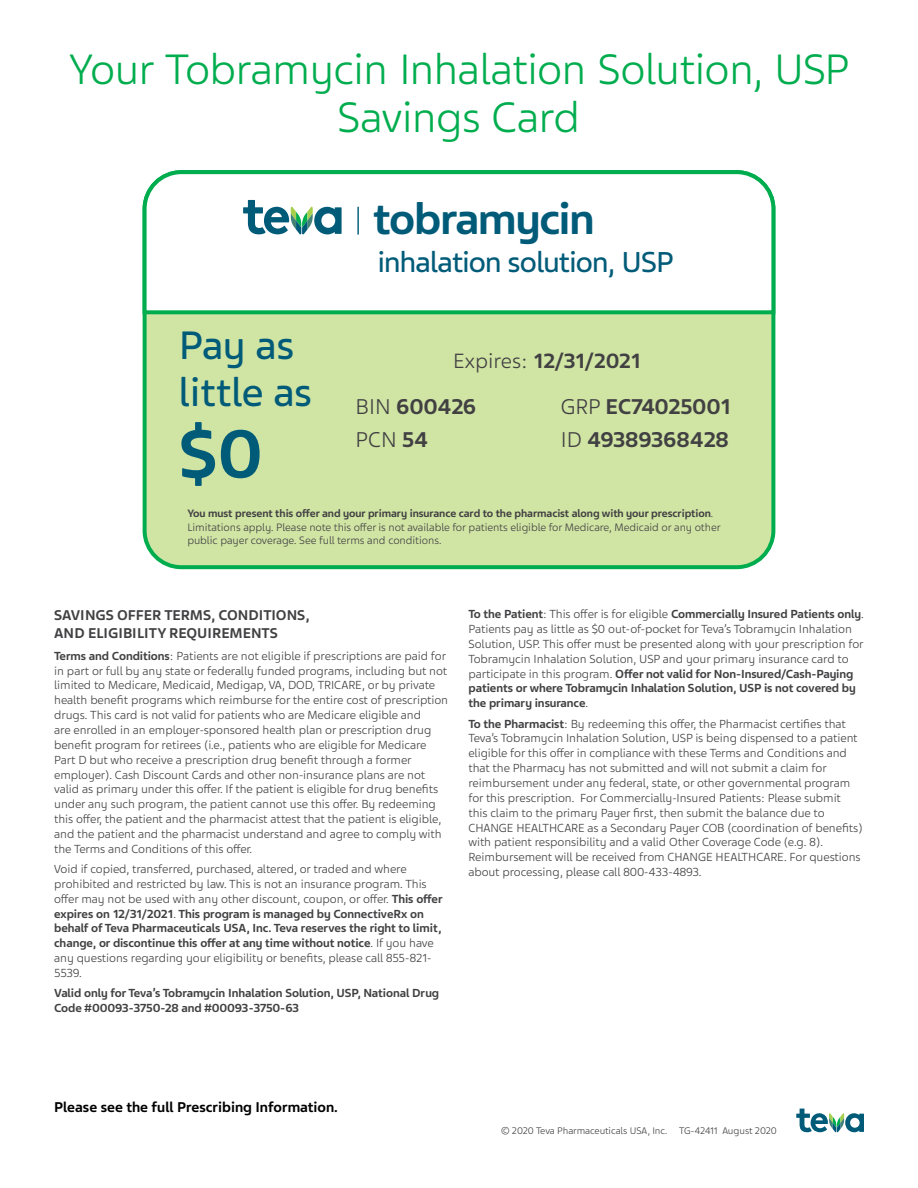
<style>
.page{position:relative;width:918px;height:1188px;background:#fff}
.page>*{position:absolute;margin:0;border:0;box-sizing:border-box;transform-origin:0 0}
.t1{font:700 72px "Teva Sans";color:#005b79}
.t2{font:700 46.05px "Teva Sans";letter-spacing:-.025em;color:#005b79}
.t3{font:300 45px/48px "Teva Sans";letter-spacing:-.015em;color:#00ad4e;text-align:center}
.t4{font:42px/46.5px "Teva Sans";color:#005b79}
.t5{font:30.45px "Teva Sans";letter-spacing:-.025em;color:#005b79}
.t6{font:700 22.65px/33.2px "Teva Sans";letter-spacing:-.025em;color:#414042}
.t7{font:700 21.75px "Teva Sans";letter-spacing:-.03em;color:#414042}
.t8{font:700 15px/18px "Teva Sans";letter-spacing:-.005em;color:#414042}
.t9{font:700 15px "Teva Sans";color:#000}
.t10{font:300 12.3px/14.9px "Teva Sans";letter-spacing:-.005em;color:#414042}
.t11{font:700 12.3px/14.9px "Teva Sans";letter-spacing:-.005em;color:#414042}
.t12{font:300 11.25px/13.6px "Teva Sans";letter-spacing:-.005em;color:#414042}
.t13{font:300 10.2px "Teva Sans";letter-spacing:-.01em;color:#414042}
.s1{font-weight:300}
.s2{font-weight:700}
</style>
<div class="page">
<div style="left:143px;top:170px;width:632px;height:399px;background:#d0e4a4;border:4px solid #00ad4e;border-radius:37px"></div>
<svg style="left:142px;top:170px;width:634px;height:146px;background:#ecf8f1"></svg>
<svg style="left:796px;top:1109px;width:68px;height:23px"></svg>
<svg style="left:243px;top:200px;width:99px;height:34px;background:#88b4bb"></svg>
<hr style="left:357px;top:207px;width:2px;height:28px;background:#005b79">
<h3 class="t3" style="left:69px;top:45px;width:782px">Your Tobramycin Inhalation Solution, USP<br>Savings Card</h3>
<h3 class="t4" style="left:179px;top:322px;width:135px">Pay as little as</h3>
<h1 class="t1" style="left:179px;top:411px;width:85px">$0</h1>
<h2 class="t2" style="left:373px;top:192px;width:223px">tobramycin</h2>
<h3 class="t5" style="left:378px;top:244px;width:298px">inhalation solution, USP</h3>
<h3 class="t7" style="left:453px;top:348px;width:189px"><span class="s1">Expires:</span> 12/31/2021</h3>
<h3 class="t6" style="left:356px;top:390px;width:122px"><span class="s1">BIN</span> 600426<br><span class="s1">PCN</span> 54</h3>
<h3 class="t6" style="left:561px;top:390px;width:172px"><span class="s1">GRP</span> EC74025001<br><span class="s1">ID</span> 49389368428</h3>
<p class="t12" style="left:187px;top:507px;width:535px"><span class="s2">You must present this offer and your primary insurance card to the pharmacist along with your prescription</span>.<br>Limitations apply. Please note this offer is not available for patients eligible for Medicare, Medicaid or any other public payer coverage. See full terms and conditions.</p>
<p class="t8" style="left:54px;top:606px;width:257px">SAVINGS OFFER TERMS, CONDITIONS,<br>AND ELIGIBILITY REQUIREMENTS</p>
<p class="t10" style="left:54px;top:648px;width:395px"><span class="s2">Terms and Conditions</span>: Patients are not eligible if prescriptions are paid for in part or full by any state or federally funded programs, including but not limited to Medicare, Medicaid, Medigap, VA, DOD, TRICARE, or by private health benefit programs which reimburse for the entire cost of prescription drugs. This card is not valid for patients who are Medicare eligible and<br>are enrolled in an employer-sponsored health plan or prescription drug benefit program for retirees (i.e., patients who are eligible for Medicare Part D but who receive a prescription drug benefit through a former employer). Cash Discount Cards and other non-insurance plans are not valid as primary under this offer. If the patient is eligible for drug benefits under any such program, the patient cannot use this offer. By redeeming this offer, the patient and the pharmacist attest that the patient is eligible, and the patient and the pharmacist understand and agree to comply with the Terms and Conditions of this offer.</p>
<p class="t10" style="left:54px;top:862px;width:390px">Void if copied, transferred, purchased, altered, or traded and where prohibited and restricted by law. This is not an insurance program. This offer may not be used with any other discount, coupon, or offer. <span class="s2">This offer expires on 12/31/2021</span>. <span class="s2">This program is managed by ConnectiveRx on behalf of Teva Pharmaceuticals USA, Inc. Teva reserves the right to limit, change, or discontinue this offer at any time without notice</span>. If you have any questions regarding your eligibility or benefits, please call 855-821- 5539.</p>
<p class="t11" style="left:54px;top:986px;width:387px">Valid only for Teva’s Tobramycin Inhalation Solution, USP, National Drug<br>Code #00093-3750-28 and #00093-3750-63</p>
<p class="t10" style="left:468px;top:607px;width:397px"><span class="s2">To the Patient</span>: This offer is for eligible <span class="s2">Commercially Insured Patients only</span>.<br>Patients pay as little as $0 out-of-pocket for Teva’s Tobramycin Inhalation Solution, USP. This offer must be presented along with your prescription for Tobramycin Inhalation Solution, USP and your primary insurance card to participate in this program. <span class="s2">Offer not valid for Non-Insured/Cash-Paying patients or where Tobramycin Inhalation Solution, USP is not covered by the primary insurance</span>.</p>
<p class="t10" style="left:468px;top:716px;width:396px"><span class="s2">To the Pharmacist</span>: By redeeming this offer, the Pharmacist certifies that Teva’s Tobramycin Inhalation Solution, USP is being dispensed to a patient eligible for this offer in compliance with these Terms and Conditions and that the Pharmacy has not submitted and will not submit a claim for reimbursement under any federal, state, or other governmental program for this prescription. For Commercially-Insured Patients: Please submit this claim to the primary Payer first, then submit the balance due to CHANGE HEALTHCARE as a Secondary Payer COB (coordination of benefits) with patient responsibility and a valid Other Coverage Code (e.g. 8).<br>Reimbursement will be received from CHANGE HEALTHCARE. For questions about processing, please call 800-433-4893.</p>
<p class="t9" style="left:54px;top:1098px;width:285px">Please see the full Prescribing Information.</p>
<p class="t13" style="left:501px;top:1125px;width:277px">© 2020 Teva Pharmaceuticals USA, Inc. TG-42411 August 2020</p>
</div>
